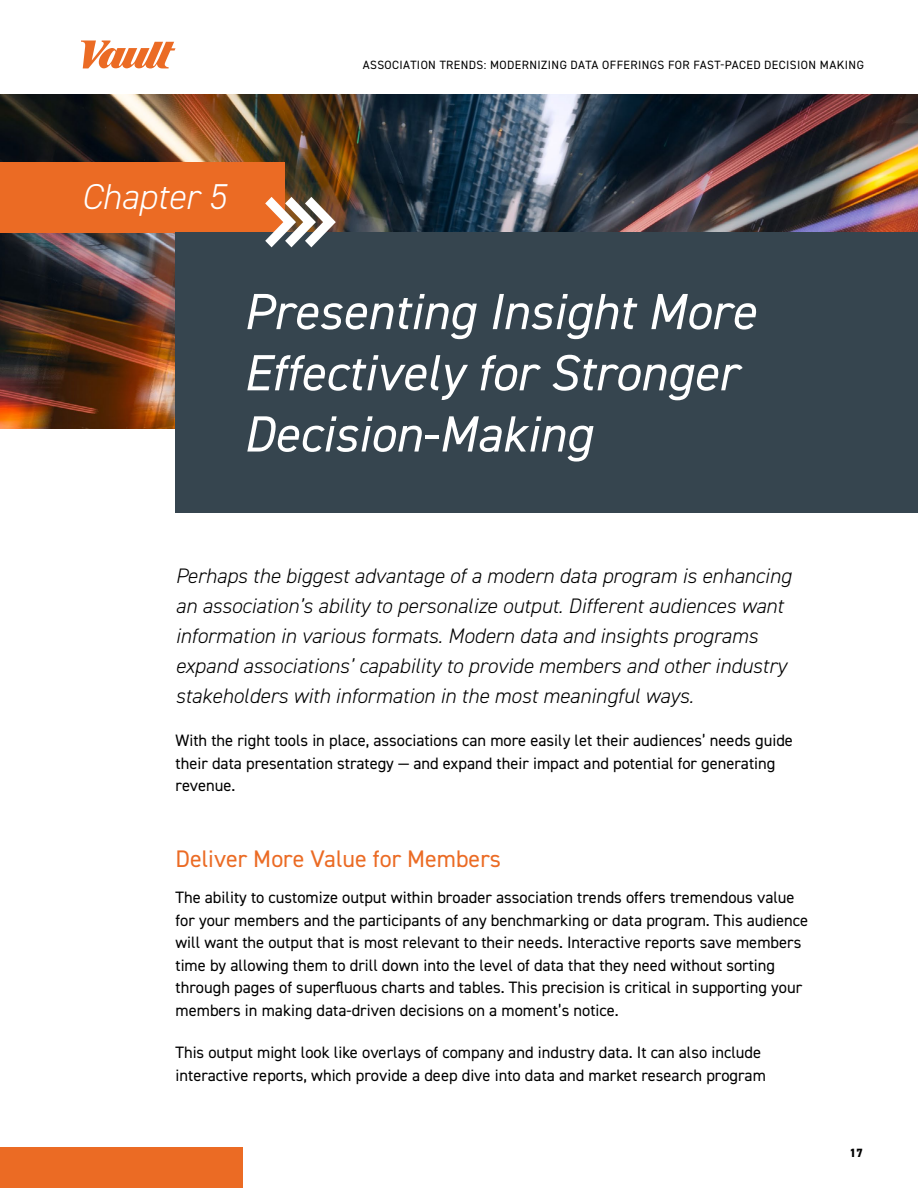
<style>
.page{position:relative;width:918px;height:1188px;background:#fff}
.page>*{position:absolute;margin:0;border:0;box-sizing:border-box;transform-origin:0 0}
.t1{font:italic 51px/61.2px "DIN2014";color:#fff}
.t2{font:italic 300 36px "DIN2014";color:#fff}
.t3{font:24px "DIN2014";color:#eb6b24}
.t4{font:italic 300 21px/30px "DIN2014";color:#000}
.t5{font:16.5px/22.5px "DIN2014";color:#000}
.t6{font:12px "DIN2014";letter-spacing:.035em;color:#000}
.t7{font:800 12px "DIN2014";color:#000}
</style>
<div class="page">
<img style="left:0;top:94px;width:918px;height:334px">
<div style="left:0;top:162px;width:284px;height:71px;background:#eb6b24"></div>
<svg style="left:81px;top:41px;width:95px;height:27px"></svg>
<div style="left:0;top:1148px;width:243px;height:40px;background:#eb6b24"></div>
<div style="left:176px;top:233px;width:742px;height:280px;background:#36454f"></div>
<svg style="left:265px;top:197px;width:71px;height:50px"></svg>
<p class="t6" style="left:363px;top:57px;width:503px">ASSOCIATION TRENDS: MODERNIZING DATA OFFERINGS FOR FAST-PACED DECISION MAKING</p>
<h2 class="t2" style="left:81px;top:174px;width:146px">Chapter 5</h2>
<h1 class="t1" style="left:243px;top:280px;width:514px">Presenting Insight More<br>Effectively for Stronger<br>Decision-Making</h1>
<p class="t4" style="left:176px;top:561px;width:617px">Perhaps the biggest advantage of a modern data program is enhancing an association’s ability to personalize output. Different audiences want information in various formats. Modern data and insights programs expand associations’ capability to provide members and other industry stakeholders with information in the most meaningful ways.</p>
<p class="t5" style="left:176px;top:729px;width:619px">With the right tools in place, associations can more easily let their audiences’ needs guide their data presentation strategy — and expand their impact and potential for generating revenue.</p>
<h3 class="t3" style="left:176px;top:844px;width:327px">Deliver More Value for Members</h3>
<p class="t5" style="left:176px;top:886px;width:634px">The ability to customize output within broader association trends offers tremendous value for your members and the participants of any benchmarking or data program. This audience will want the output that is most relevant to their needs. Interactive reports save members time by allowing them to drill down into the level of data that they need without sorting through pages of superfluous charts and tables. This precision is critical in supporting your members in making data-driven decisions on a moment’s notice.</p>
<p class="t5" style="left:176px;top:1041px;width:592px">This output might look like overlays of company and industry data. It can also include interactive reports, which provide a deep dive into data and market research program</p>
<p class="t7" style="left:849px;top:1145px;width:15px">17</p>
</div>
